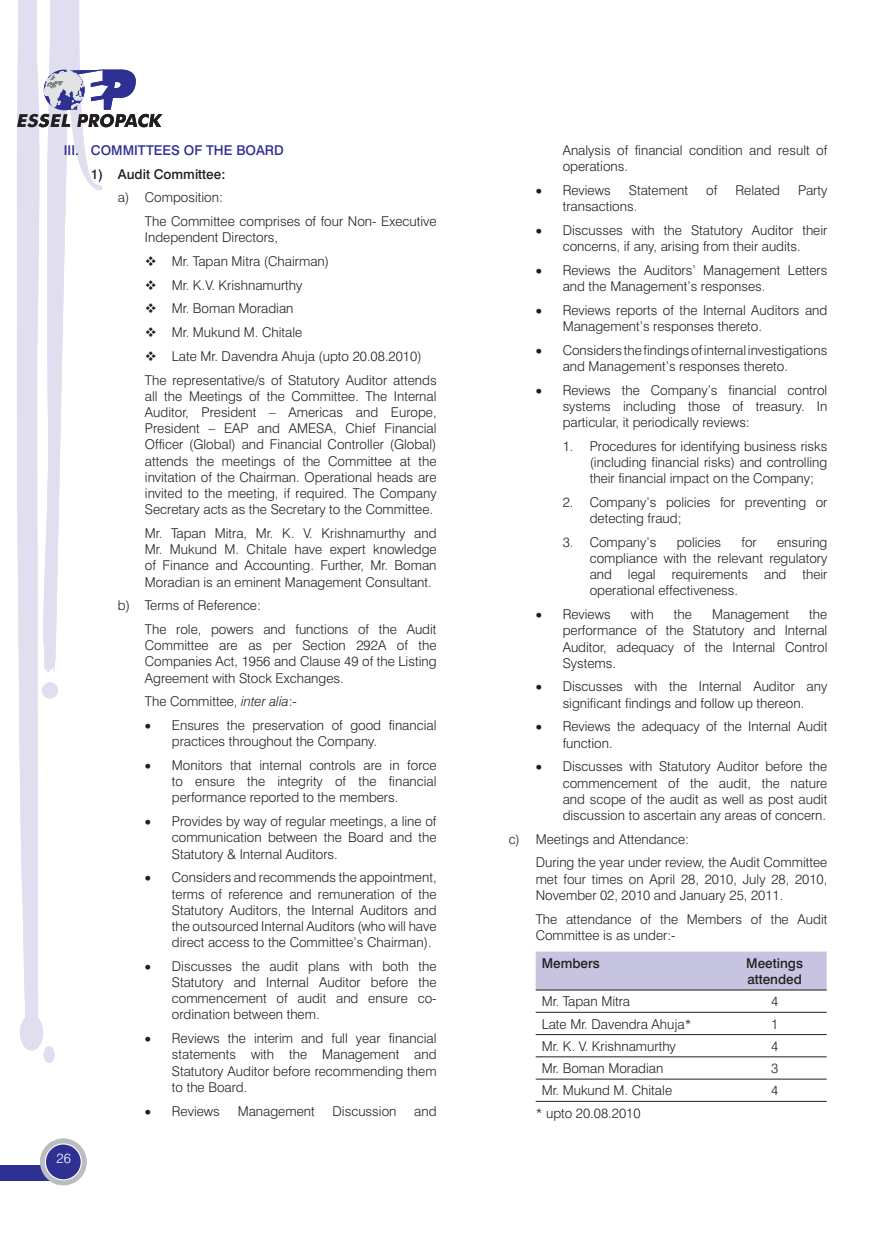
<style>
.page{position:relative;width:887px;height:1236px;background:#fff}
.page>*{position:absolute;margin:0;border:0;box-sizing:border-box;transform-origin:0 0}
.t1{font:300 13.5px/16.2px "Swiss 721 BT";color:#231f20;text-align:justify}
.t2{font:500 13.5px/16.2px "Swiss 721 BT";color:#231f20}
.t3{font:500 13.5px "Swiss 721 BT";color:#2e3092}
.t4{font:300 13.5px "Swiss 721 BT";color:#fff}
.s1{font-style:italic}
</style>
<div class="page">
<svg style="left:17px;top:0;width:87px;height:1062px"></svg>
<div style="left:0;top:1164px;width:50px;height:16px;background:#2e3092"></div>
<div style="left:40px;top:1138px;width:47px;height:46px;background:#bbbdc0;border-radius:50%"></div>
<div style="left:45px;top:1143px;width:37px;height:37px;border:2px solid #fff;border-radius:50%"></div>
<div style="left:46px;top:1144px;width:35px;height:35px;background:#2e3092;border-radius:50%"></div>
<svg style="left:17px;top:70px;width:145px;height:57px"></svg>
<div style="left:536px;top:951px;width:291px;height:38px;background:#c7c4e2"></div>
<hr style="left:536px;top:989px;width:291px;height:1px;background:#231f20">
<hr style="left:536px;top:1011px;width:291px;height:1px;background:#231f20">
<hr style="left:536px;top:1034px;width:291px;height:1px;background:#231f20">
<hr style="left:536px;top:1056px;width:291px;height:1px;background:#231f20">
<hr style="left:536px;top:1078px;width:291px;height:1px;background:#231f20">
<hr style="left:536px;top:1100px;width:291px;height:1px;background:#231f20">
<p class="t3" style="left:64px;top:145px;width:221px">III. COMMITTEES OF THE BOARD</p>
<p class="t2" style="left:91px;top:167px;width:136px">1) Audit Committee:</p>
<p class="t1" style="left:145px;top:187px;width:293px;line-height:23.7px;text-indent:-27px">a) Composition:<br>The Committee comprises of four Non- Executive</p>
<p class="t1" style="left:145px;top:230px;width:135px">Independent Directors,</p>
<p class="t1" style="left:172px;top:254px;width:159px">Mr. Tapan Mitra (Chairman)</p>
<p class="t1" style="left:172px;top:278px;width:132px">Mr. K.V. Krishnamurthy</p>
<p class="t1" style="left:172px;top:302px;width:123px">Mr. Boman Moradian</p>
<p class="t1" style="left:172px;top:325px;width:132px">Mr. Mukund M. Chitale</p>
<p class="t1" style="left:172px;top:349px;width:251px">Late Mr. Davendra Ahuja (upto 20.08.2010)</p>
<p class="t1" style="left:145px;top:373px;width:293px">The representative/s of Statutory Auditor attends</p>
<p class="t1" style="left:145px;top:389px;width:293px">all the Meetings of the Committee. The Internal Auditor, President – Americas and Europe, President – EAP and AMESA, Chief Financial Officer (Global) and Financial Controller (Global) attends the meetings of the Committee at the invitation of the Chairman. Operational heads are invited to the meeting, if required. The Company Secretary acts as the Secretary to the Committee.</p>
<p class="t1" style="left:145px;top:526px;width:293px">Mr. Tapan Mitra, Mr. K. V. Krishnamurthy and Mr. Mukund M. Chitale have expert knowledge of Finance and Accounting. Further, Mr. Boman Moradian is an eminent Management Consultant.</p>
<p class="t1" style="left:145px;top:595px;width:293px;line-height:23.7px;text-indent:-27px">b) Terms of Reference:<br>The role, powers and functions of the Audit</p>
<p class="t1" style="left:145px;top:638px;width:293px">Committee are as per Section 292A of the Companies Act, 1956 and Clause 49 of the Listing Agreement with Stock Exchanges.</p>
<p class="t1" style="left:145px;top:694px;width:154px">The Committee, <span class="s1">inter alia</span>:-</p>
<p class="t1" style="left:172px;top:718px;width:266px;text-indent:-27px">• Ensures the preservation of good financial practices throughout the Company.</p>
<p class="t1" style="left:172px;top:758px;width:266px;text-indent:-27px">• Monitors that internal controls are in force to ensure the integrity of the financial performance reported to the members.</p>
<p class="t1" style="left:172px;top:814px;width:266px;text-indent:-27px">• Provides by way of regular meetings, a line of communication between the Board and the Statutory &amp; Internal Auditors.</p>
<p class="t1" style="left:172px;top:870px;width:266px;text-indent:-27px">• Considers and recommends the appointment, terms of reference and remuneration of the Statutory Auditors, the Internal Auditors and the outsourced Internal Auditors (who will have direct access to the Committee’s Chairman).</p>
<p class="t1" style="left:172px;top:959px;width:266px;text-indent:-27px">• Discusses the audit plans with both the Statutory and Internal Auditor before the commencement of audit and ensure co&shy;ordination between them.</p>
<p class="t1" style="left:172px;top:1031px;width:266px;text-indent:-27px">• Reviews the interim and full year financial statements with the Management and Statutory Auditor before recommending them to the Board.</p>
<p class="t1" style="left:145px;top:1103px;width:77px">• Reviews</p>
<p class="t1" style="left:238px;top:1103px;width:79px">Management</p>
<p class="t1" style="left:332px;top:1103px;width:65px">Discussion</p>
<p class="t1" style="left:414px;top:1103px;width:24px">and</p>
<p class="t4" style="left:57px;top:1152px;width:16px">26</p>
<p class="t1" style="left:563px;top:143px;width:266px">Analysis of financial condition and result of operations.</p>
<p class="t1" style="left:536px;top:183px;width:77px">• Reviews</p>
<p class="t1" style="left:629px;top:183px;width:61px">Statement</p>
<p class="t1" style="left:706px;top:183px;width:13px">of</p>
<p class="t1" style="left:735px;top:183px;width:46px">Related</p>
<p class="t1" style="left:798px;top:183px;width:31px">Party</p>
<p class="t1" style="left:563px;top:199px;width:76px">transactions.</p>
<p class="t1" style="left:536px;top:223px;width:293px;text-align:center">• Discusses with the Statutory Auditor their concerns, if any, arising from their audits.</p>
<p class="t1" style="left:563px;top:263px;width:266px;text-indent:-27px">• Reviews the Auditors’ Management Letters and the Management’s responses.</p>
<p class="t1" style="left:563px;top:303px;width:266px;text-indent:-27px">• Reviews reports of the Internal Auditors and<br>Management’s responses thereto.</p>
<p class="t1" style="left:563px;top:343px;width:266px;text-indent:-27px">• Considers the findings of internal investigations and Management’s responses thereto.</p>
<p class="t1" style="left:563px;top:383px;width:266px;text-indent:-27px">• Reviews the Company’s financial control systems including those of treasury. In particular, it periodically reviews:</p>
<p class="t1" style="left:590px;top:439px;width:239px;text-indent:-27px">1. Procedures for identifying business risks (including financial risks) and controlling their financial impact on the Company;</p>
<p class="t1" style="left:590px;top:495px;width:239px;text-indent:-27px">2. Company’s policies for preventing or detecting fraud;</p>
<p class="t1" style="left:563px;top:535px;width:95px">3. Company’s</p>
<p class="t1" style="left:677px;top:535px;width:46px">policies</p>
<p class="t1" style="left:741px;top:535px;width:17px">for</p>
<p class="t1" style="left:590px;top:535px;width:239px;text-indent:187px">ensuring compliance with the relevant regulatory and legal requirements and their operational effectiveness.</p>
<p class="t1" style="left:536px;top:607px;width:77px">• Reviews</p>
<p class="t1" style="left:631px;top:607px;width:25px">with</p>
<p class="t1" style="left:674px;top:607px;width:20px">the</p>
<p class="t1" style="left:712px;top:607px;width:79px">Management</p>
<p class="t1" style="left:563px;top:607px;width:266px;text-indent:247px">the performance of the Statutory and Internal Auditor, adequacy of the Internal Control Systems.</p>
<p class="t1" style="left:536px;top:679px;width:293px;text-align:center">• Discusses with the Internal Auditor any significant findings and follow up thereon.</p>
<p class="t1" style="left:563px;top:719px;width:266px;text-indent:-27px">• Reviews the adequacy of the Internal Audit function.</p>
<p class="t1" style="left:563px;top:759px;width:266px;text-indent:-27px">• Discusses with Statutory Auditor before the commencement of the audit, the nature and scope of the audit as well as post audit discussion to ascertain any areas of concern.</p>
<p class="t1" style="left:536px;top:828px;width:293px;line-height:23.7px;text-indent:-27px">c) Meetings and Attendance:<br>During the year under review, the Audit Committee</p>
<p class="t1" style="left:536px;top:871px;width:293px">met four times on April 28, 2010, July 28, 2010,<br>November 02, 2010 and January 25, 2011.</p>
<p class="t1" style="left:536px;top:911px;width:293px">The attendance of the Members of the Audit<br>Committee is as under:-</p>
<p class="t2" style="left:542px;top:956px;width:60px">Members</p>
<p class="t2" style="left:746px;top:956px;width:58px">Meetings attended</p>
<p class="t1" style="left:542px;top:994px;width:90px">Mr. Tapan Mitra</p>
<p class="t1" style="left:771px;top:994px;width:9px">4</p>
<p class="t1" style="left:542px;top:1016px;width:151px">Late Mr. Davendra Ahuja*</p>
<p class="t1" style="left:771px;top:1016px;width:9px">1</p>
<p class="t1" style="left:542px;top:1039px;width:136px">Mr. K. V. Krishnamurthy</p>
<p class="t1" style="left:771px;top:1039px;width:9px">4</p>
<p class="t1" style="left:542px;top:1061px;width:123px">Mr. Boman Moradian</p>
<p class="t1" style="left:771px;top:1061px;width:9px">3</p>
<p class="t1" style="left:542px;top:1083px;width:132px">Mr. Mukund M. Chitale</p>
<p class="t1" style="left:771px;top:1083px;width:9px">4</p>
<p class="t1" style="left:536px;top:1106px;width:106px">* upto 20.08.2010</p>
</div>
